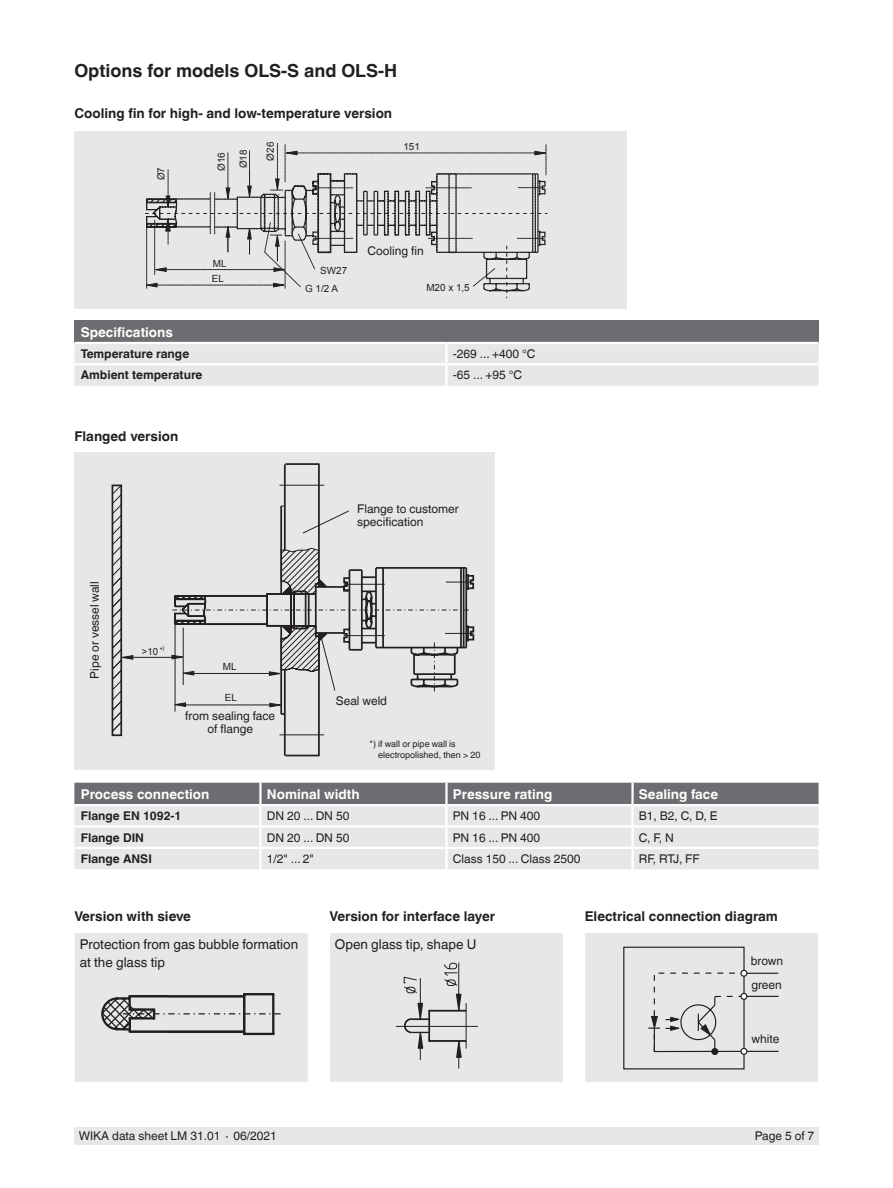
<style>
.page{position:relative;width:893px;height:1188px;background:#fff}
.page>*{position:absolute;margin:0;border:0;box-sizing:border-box;transform-origin:0 0}
.t1{font:700 18px "Helvetica World";color:#231f20}
.t2{font:700 13.5px "Helvetica World";color:#231f20}
.t3{font:700 13.5px "Helvetica World";color:#fff}
.t4{font:13.5px "Helvetica World";color:#231f20}
.t5{font:12px/13.5px "Helvetica World";color:#231f20}
.t6{font:700 12px "Helvetica World";color:#231f20}
.t7{font:9.9px "Arial";color:#231f20}
.t8{font:9px/10.5px "Helvetica World";color:#231f20}
</style>
<div class="page">
<div style="left:74px;top:1128px;width:745px;height:17px;background:#e6e7e9"></div>
<div style="left:74px;top:131px;width:553px;height:177px;background:#e6e7e9"></div>
<div style="left:74px;top:453px;width:421px;height:317px;background:#e6e7e9"></div>
<div style="left:74px;top:933px;width:234px;height:149px;background:#e6e7e9"></div>
<div style="left:330px;top:933px;width:233px;height:149px;background:#e6e7e9"></div>
<div style="left:585px;top:933px;width:234px;height:149px;background:#e6e7e9"></div>
<svg style="left:145px;top:143px;width:402px;height:155px"></svg>
<hr style="left:318px;top:464px;width:2px;height:123px;background:#231f20">
<hr style="left:280px;top:506px;width:2px;height:88px;background:#231f20">
<hr style="left:285px;top:463px;width:34px;height:2px;background:#231f20">
<hr style="left:279px;top:485px;width:45px;height:1px;background:#231f20">
<hr style="left:284px;top:464px;width:2px;height:86px;background:#231f20">
<svg style="left:302px;top:510px;width:47px;height:24px"></svg>
<hr style="left:124px;top:657px;width:54px;height:1px;background:#231f20">
<svg style="left:111px;top:484px;width:23px;height:248px"></svg>
<svg style="left:171px;top:547px;width:304px;height:210px"></svg>
<div style="left:74px;top:321px;width:745px;height:22px;background:#6c6d70"></div>
<div style="left:74px;top:344px;width:745px;height:42px;background:#e6e7e9"></div>
<hr style="left:445px;top:344px;width:3px;height:19px;background:#fff">
<hr style="left:74px;top:363px;width:372px;height:2px;background:#fff">
<hr style="left:446px;top:363px;width:373px;height:2px;background:#fff">
<hr style="left:445px;top:365px;width:3px;height:21px;background:#fff">
<hr style="left:74px;top:342px;width:372px;height:2px;background:#fff">
<hr style="left:446px;top:342px;width:373px;height:2px;background:#fff">
<div style="left:74px;top:783px;width:745px;height:21px;background:#6c6d70"></div>
<div style="left:74px;top:806px;width:745px;height:63px;background:#e6e7e9"></div>
<hr style="left:259px;top:783px;width:3px;height:21px;background:#fff">
<hr style="left:445px;top:783px;width:3px;height:21px;background:#fff">
<hr style="left:631px;top:783px;width:3px;height:21px;background:#fff">
<hr style="left:259px;top:806px;width:3px;height:19px;background:#fff">
<hr style="left:445px;top:806px;width:3px;height:19px;background:#fff">
<hr style="left:631px;top:806px;width:3px;height:19px;background:#fff">
<hr style="left:74px;top:825px;width:186px;height:3px;background:#fff">
<hr style="left:260px;top:825px;width:186px;height:3px;background:#fff">
<hr style="left:259px;top:828px;width:3px;height:19px;background:#fff">
<hr style="left:446px;top:825px;width:186px;height:3px;background:#fff">
<hr style="left:445px;top:828px;width:3px;height:19px;background:#fff">
<hr style="left:632px;top:825px;width:187px;height:3px;background:#fff">
<hr style="left:631px;top:828px;width:3px;height:19px;background:#fff">
<hr style="left:74px;top:847px;width:186px;height:2px;background:#fff">
<hr style="left:260px;top:847px;width:186px;height:2px;background:#fff">
<hr style="left:259px;top:849px;width:3px;height:20px;background:#fff">
<hr style="left:446px;top:847px;width:186px;height:2px;background:#fff">
<hr style="left:445px;top:849px;width:3px;height:20px;background:#fff">
<hr style="left:632px;top:847px;width:187px;height:2px;background:#fff">
<hr style="left:631px;top:849px;width:3px;height:20px;background:#fff">
<hr style="left:396px;top:1026px;width:82px;height:1px;background:#231f20">
<svg style="left:403px;top:963px;width:65px;height:105px"></svg>
<svg style="left:101px;top:993px;width:180px;height:43px"></svg>
<hr style="left:272px;top:995px;width:2px;height:38px;background:#231f20">
<div style="left:623px;top:947px;width:122px;height:122px;border:1px solid #231f20"></div>
<div style="left:740px;top:1048px;width:7px;height:7px;border:1px solid #231f20;border-radius:50%"></div>
<hr style="left:747px;top:1051px;width:32px;height:1px;background:#231f20">
<hr style="left:747px;top:996px;width:31px;height:1px;background:#231f20">
<hr style="left:747px;top:973px;width:31px;height:1px;background:#231f20">
<div style="left:711px;top:1048px;width:7px;height:7px;border:1px solid #231f20;border-radius:50%"></div>
<svg style="left:648px;top:970px;width:99px;height:84px"></svg>
<h1 class="t1" style="left:74px;top:60px;width:324px">Options for models OLS-S and OLS-H</h1>
<p class="t2" style="left:74px;top:106px;width:319px">Cooling fin for high- and low-temperature version</p>
<p class="t7" style="left:154px;top:180px;width:15px;rotate:-90deg">Ø7</p>
<p class="t7" style="left:215px;top:171px;width:20px;rotate:-90deg">Ø16</p>
<p class="t7" style="left:237px;top:168px;width:20px;rotate:-90deg">Ø18</p>
<p class="t7" style="left:264px;top:161px;width:20px;rotate:-90deg">Ø26</p>
<p class="t7" style="left:403px;top:140px;width:18px">151</p>
<p class="t7" style="left:213px;top:257px;width:15px">ML</p>
<p class="t7" style="left:212px;top:272px;width:14px">EL</p>
<p class="t7" style="left:320px;top:264px;width:28px">SW27</p>
<p class="t7" style="left:305px;top:282px;width:34px">G 1/2 A</p>
<p class="t5" style="left:368px;top:244px;width:58px">Cooling fin</p>
<p class="t7" style="left:426px;top:282px;width:45px">M20 x 1,5</p>
<p class="t3" style="left:81px;top:324px;width:94px">Specifications</p>
<p class="t6" style="left:81px;top:347px;width:110px">Temperature range</p>
<p class="t5" style="left:453px;top:347px;width:84px">-269 ... +400 °C</p>
<p class="t6" style="left:81px;top:368px;width:123px">Ambient temperature</p>
<p class="t5" style="left:453px;top:368px;width:71px">-65 ... +95 °C</p>
<p class="t2" style="left:74px;top:429px;width:105px">Flanged version</p>
<p class="t5" style="left:88px;top:679px;width:99px;rotate:-90deg">Pipe or vessel wall</p>
<p class="t7" style="left:142px;top:645px;width:24px">&gt;10 <sup>*</sup><sup>)</sup></p>
<p class="t7" style="left:223px;top:660px;width:15px">ML</p>
<p class="t7" style="left:225px;top:691px;width:14px">EL</p>
<p class="t5" style="left:185px;top:709px;width:91px;text-align:center">from sealing face of flange</p>
<p class="t5" style="left:357px;top:502px;width:103px">Flange to customer specification</p>
<p class="t5" style="left:336px;top:694px;width:53px">Seal weld</p>
<p class="t8" style="left:378px;top:739px;width:104px;text-indent:-9px">*) if wall or pipe wall is electropolished, then &gt; 20</p>
<p class="t3" style="left:81px;top:786px;width:130px">Process connection</p>
<p class="t3" style="left:267px;top:786px;width:94px">Nominal width</p>
<p class="t3" style="left:453px;top:786px;width:101px">Pressure rating</p>
<p class="t3" style="left:639px;top:786px;width:81px">Sealing face</p>
<p class="t6" style="left:81px;top:809px;width:102px">Flange EN 1092-1</p>
<p class="t5" style="left:267px;top:809px;width:84px">DN 20 ... DN 50</p>
<p class="t5" style="left:453px;top:809px;width:89px">PN 16 ... PN 400</p>
<p class="t5" style="left:639px;top:809px;width:80px">B1, B2, C, D, E</p>
<p class="t6" style="left:81px;top:830px;width:65px">Flange DIN</p>
<p class="t5" style="left:267px;top:831px;width:84px">DN 20 ... DN 50</p>
<p class="t5" style="left:453px;top:831px;width:89px">PN 16 ... PN 400</p>
<p class="t5" style="left:639px;top:831px;width:37px">C, F, N</p>
<p class="t6" style="left:81px;top:852px;width:73px">Flange ANSI</p>
<p class="t5" style="left:267px;top:852px;width:49px">1/2" ... 2"</p>
<p class="t5" style="left:453px;top:852px;width:129px">Class 150 ... Class 2500</p>
<p class="t5" style="left:639px;top:852px;width:62px">RF, RTJ, FF</p>
<p class="t2" style="left:74px;top:908px;width:118px">Version with sieve</p>
<p class="t2" style="left:330px;top:908px;width:167px">Version for interface layer</p>
<p class="t2" style="left:585px;top:908px;width:195px">Electrical connection diagram</p>
<p class="t4" style="left:80px;top:936px;width:220px">Protection from gas bubble formation</p>
<p class="t4" style="left:335px;top:936px;width:143px">Open glass tip, shape U</p>
<p class="t4" style="left:80px;top:954px;width:87px">at the glass tip</p>
<p class="t5" style="left:751px;top:950px;width:34px;line-height:23.4px">brown green</p>
<p class="t5" style="left:751px;top:1032px;width:29px">white</p>
<p class="t5" style="left:79px;top:1130px;width:200px">WIKA data sheet LM 31.01 ∙ 06/2021</p>
<p class="t5" style="left:755px;top:1130px;width:61px">Page 5 of 7</p>
</div>
